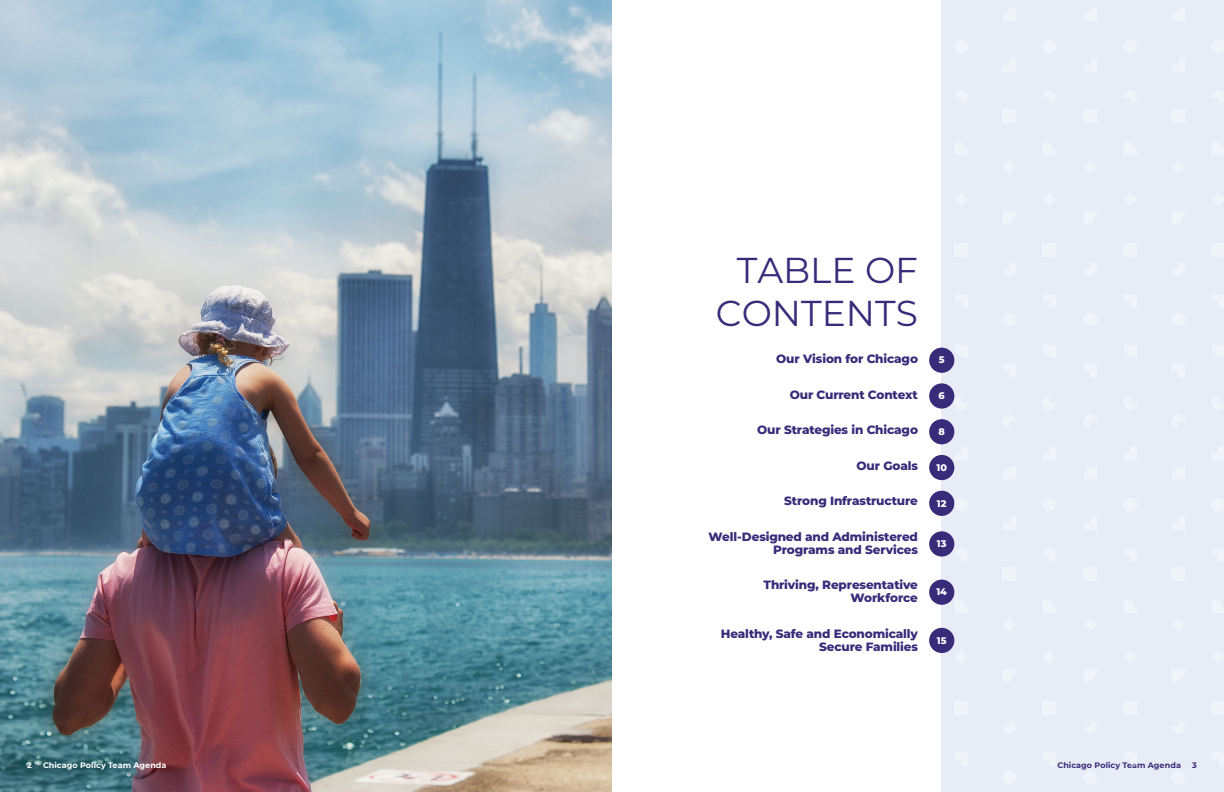
<style>
.page{position:relative;width:1224px;height:792px;background:#fff}
.page>*{position:absolute;margin:0;border:0;box-sizing:border-box;transform-origin:0 0}
.t1{font:100 36px/43.2px "Montserrat";color:#382b7a;text-align:center}
.t2{font:800 12px/13px "Montserrat";letter-spacing:-.01em;color:#382b7a;text-align:right}
.t3{font:800 9.6px "Montserrat";letter-spacing:.01em;color:#fff}
.t4{font:700 8px "Montserrat";letter-spacing:.01em;color:#fff}
.t5{font:700 8px "Montserrat";letter-spacing:.01em;color:#382b7a}
</style>
<div class="page">
<div style="left:942px;top:0;width:282px;height:792px;background:#e8ecf6"></div>
<img style="left:0;top:0;width:612px;height:792px">
<div style="left:929px;top:348px;width:25px;height:25px;background:#382b7a;border-radius:50%"></div>
<div style="left:929px;top:383px;width:25px;height:26px;background:#382b7a;border-radius:50%"></div>
<div style="left:929px;top:419px;width:25px;height:25px;background:#382b7a;border-radius:50%"></div>
<div style="left:929px;top:455px;width:25px;height:25px;background:#382b7a;border-radius:50%"></div>
<div style="left:929px;top:491px;width:25px;height:25px;background:#382b7a;border-radius:50%"></div>
<div style="left:929px;top:531px;width:25px;height:26px;background:#382b7a;border-radius:50%"></div>
<div style="left:929px;top:580px;width:25px;height:25px;background:#382b7a;border-radius:50%"></div>
<div style="left:929px;top:628px;width:25px;height:25px;background:#382b7a;border-radius:50%"></div>
<div style="left:1083px;top:720px;width:14px;height:14px;background:#f0f3f9;border-radius:7px"></div>
<div style="left:1002px;top:720px;width:14px;height:14px;background:#f0f3f9;border-radius:7px"></div>
<div style="left:1171px;top:720px;width:14px;height:14px;background:#f0f3f9;border-radius:7px"></div>
<div style="left:954px;top:91px;width:14px;height:13px;background:#f0f3f9;border-radius:7px"></div>
<div style="left:1123px;top:91px;width:14px;height:13px;background:#f0f3f9;border-radius:7px"></div>
<div style="left:1042px;top:91px;width:14px;height:13px;background:#f0f3f9;border-radius:7px"></div>
<div style="left:1083px;top:262px;width:14px;height:14px;background:#f0f3f9;border-radius:7px"></div>
<div style="left:1002px;top:262px;width:14px;height:14px;background:#f0f3f9;border-radius:7px"></div>
<div style="left:1171px;top:262px;width:14px;height:14px;background:#f0f3f9;border-radius:7px"></div>
<div style="left:954px;top:548px;width:14px;height:14px;background:#f0f3f9;border-radius:7px"></div>
<div style="left:1123px;top:548px;width:14px;height:14px;background:#f0f3f9;border-radius:7px"></div>
<div style="left:1042px;top:548px;width:14px;height:14px;background:#f0f3f9;border-radius:7px"></div>
<div style="left:1002px;top:414px;width:14px;height:14px;background:#f0f3f9;border-radius:7px"></div>
<div style="left:1171px;top:414px;width:14px;height:14px;background:#f0f3f9;border-radius:7px"></div>
<div style="left:954px;top:396px;width:14px;height:14px;background:#f0f3f9;border-radius:7px"></div>
<div style="left:1123px;top:396px;width:14px;height:14px;background:#f0f3f9;border-radius:7px"></div>
<div style="left:1083px;top:567px;width:14px;height:14px;background:#f0f3f9"></div>
<div style="left:1002px;top:567px;width:14px;height:14px;background:#f0f3f9"></div>
<div style="left:1171px;top:567px;width:14px;height:14px;background:#f0f3f9"></div>
<div style="left:954px;top:243px;width:14px;height:14px;background:#f0f3f9"></div>
<div style="left:1123px;top:243px;width:14px;height:14px;background:#f0f3f9"></div>
<div style="left:1042px;top:243px;width:14px;height:14px;background:#f0f3f9"></div>
<div style="left:1211px;top:243px;width:13px;height:14px;background:#f0f3f9"></div>
<div style="left:1083px;top:109px;width:14px;height:14px;background:#f0f3f9"></div>
<div style="left:1002px;top:109px;width:14px;height:14px;background:#f0f3f9"></div>
<div style="left:1171px;top:109px;width:14px;height:14px;background:#f0f3f9"></div>
<div style="left:954px;top:701px;width:14px;height:14px;background:#f0f3f9"></div>
<div style="left:1123px;top:701px;width:14px;height:14px;background:#f0f3f9"></div>
<div style="left:1042px;top:701px;width:14px;height:14px;background:#f0f3f9"></div>
<div style="left:1211px;top:701px;width:13px;height:14px;background:#f0f3f9"></div>
<div style="left:1083px;top:771px;width:14px;height:13px;background:#f0f3f9;border-radius:50%"></div>
<div style="left:1002px;top:771px;width:14px;height:13px;background:#f0f3f9;border-radius:50%"></div>
<div style="left:1171px;top:771px;width:14px;height:13px;background:#f0f3f9;border-radius:50%"></div>
<div style="left:954px;top:40px;width:14px;height:14px;background:#f0f3f9;border-radius:50%"></div>
<div style="left:1123px;top:40px;width:14px;height:14px;background:#f0f3f9;border-radius:50%"></div>
<div style="left:1042px;top:40px;width:14px;height:14px;background:#f0f3f9;border-radius:50%"></div>
<div style="left:1083px;top:313px;width:14px;height:14px;background:#f0f3f9;border-radius:50%"></div>
<div style="left:1002px;top:313px;width:14px;height:14px;background:#f0f3f9;border-radius:50%"></div>
<div style="left:1171px;top:313px;width:14px;height:14px;background:#f0f3f9;border-radius:50%"></div>
<div style="left:954px;top:497px;width:14px;height:14px;background:#f0f3f9;border-radius:50%"></div>
<div style="left:1123px;top:497px;width:14px;height:14px;background:#f0f3f9;border-radius:50%"></div>
<div style="left:1042px;top:497px;width:14px;height:14px;background:#f0f3f9;border-radius:50%"></div>
<p class="t4" style="left:27px;top:762px;width:6px">2</p>
<p class="t4" style="left:43px;top:762px;width:125px">Chicago Policy Team Agenda</p>
<h1 class="t1" style="left:716px;top:249px;width:204px">TABLE OF<br>CONTENTS</h1>
<p class="t2" style="left:776px;top:353px;width:143px">Our Vision for Chicago</p>
<p class="t2" style="left:790px;top:389px;width:130px">Our Current Context</p>
<p class="t2" style="left:757px;top:424px;width:162px">Our Strategies in Chicago</p>
<p class="t2" style="left:857px;top:460px;width:63px">Our Goals</p>
<p class="t2" style="left:784px;top:495px;width:135px">Strong Infrastructure</p>
<p class="t2" style="left:709px;top:531px;width:211px">Well-Designed and Administered<br>Programs and Services</p>
<p class="t2" style="left:764px;top:579px;width:156px">Thriving, Representative<br>Workforce</p>
<p class="t2" style="left:721px;top:628px;width:199px">Healthy, Safe and Economically<br>Secure Families</p>
<p class="t3" style="left:939px;top:356px;width:7px">5</p>
<p class="t3" style="left:939px;top:392px;width:8px">6</p>
<p class="t3" style="left:939px;top:427px;width:8px">8</p>
<p class="t3" style="left:936px;top:463px;width:12px">10</p>
<p class="t3" style="left:937px;top:499px;width:11px">12</p>
<p class="t3" style="left:937px;top:539px;width:11px">13</p>
<p class="t3" style="left:936px;top:588px;width:12px">14</p>
<p class="t3" style="left:937px;top:636px;width:11px">15</p>
<p class="t5" style="left:1057px;top:762px;width:125px">Chicago Policy Team Agenda</p>
<p class="t5" style="left:1192px;top:762px;width:6px">3</p>
</div>
